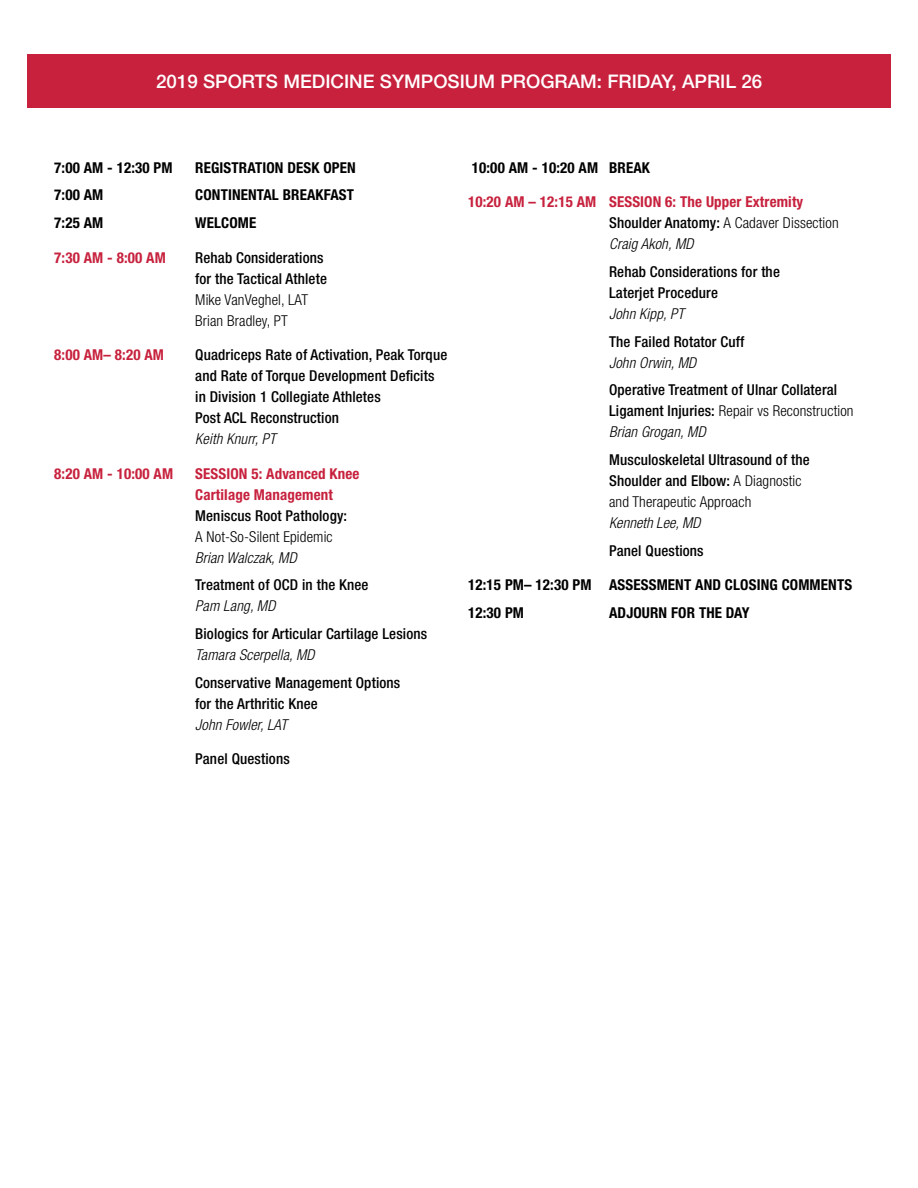
<style>
.page{position:relative;width:918px;height:1188px;background:#fff}
.page>*{position:absolute;margin:0;border:0;box-sizing:border-box;transform-origin:0 0}
.t1{font:500 18.75px "Helvetica Neue LT Std";color:#fff}
.t2{font:500 condensed 15px/21px "Helvetica Neue LT Std";letter-spacing:.01em;color:#000}
.t3{font:700 condensed 15px/21px "Helvetica Neue LT Std";letter-spacing:.01em;color:#c7213d}
.t4{font:700 condensed 15px/27.8px "Helvetica Neue LT Std";letter-spacing:.01em;color:#000}
.t5{font:italic 300 condensed 15px "Helvetica Neue LT Std";letter-spacing:.01em;color:#000}
.t6{font:300 condensed 15px/21px "Helvetica Neue LT Std";letter-spacing:.01em;color:#000}
.s1{font-weight:500;color:#000}
.s2{font-weight:300;color:#000}
.s3{font-weight:300;font-style:italic;color:#000}
.s4{font-weight:300}
.s5{font-weight:300;font-style:italic}
</style>
<div class="page">
<div style="left:27px;top:54px;width:864px;height:54px;background:#c7213d"></div>
<p class="t1" style="left:156px;top:70px;width:608px">2019 SPORTS MEDICINE SYMPOSIUM PROGRAM: FRIDAY, APRIL 26</p>
<p class="t4" style="left:54px;top:153px;width:120px">7:00 AM - 12:30 PM</p>
<p class="t4" style="left:195px;top:153px;width:162px">REGISTRATION DESK OPEN</p>
<p class="t4" style="left:54px;top:181px;width:51px">7:00 AM</p>
<p class="t4" style="left:195px;top:181px;width:160px">CONTINENTAL BREAKFAST</p>
<p class="t4" style="left:54px;top:209px;width:51px">7:25 AM</p>
<p class="t4" style="left:195px;top:209px;width:63px">WELCOME</p>
<p class="t3" style="left:54px;top:247px;width:113px">7:30 AM - 8:00 AM</p>
<p class="t2" style="left:195px;top:247px;width:133px">Rehab Considerations for the Tactical Athlete</p>
<p class="t6" style="left:195px;top:289px;width:114px">Mike VanVeghel, LAT<br>Brian Bradley, PT</p>
<p class="t3" style="left:54px;top:344px;width:111px">8:00 AM– 8:20 AM</p>
<p class="t2" style="left:195px;top:344px;width:254px">Quadriceps Rate of Activation, Peak Torque and Rate of Torque Development Deficits in Division 1 Collegiate Athletes<br>Post ACL Reconstruction</p>
<p class="t5" style="left:195px;top:430px;width:82px">Keith Knurr, PT</p>
<p class="t3" style="left:54px;top:463px;width:120px">8:20 AM - 10:00 AM</p>
<p class="t3" style="left:195px;top:463px;width:166px">SESSION 5: Advanced Knee<br>Cartilage Management</p>
<p class="t2" style="left:195px;top:505px;width:153px">Meniscus Root Pathology:</p>
<p class="t6" style="left:195px;top:526px;width:139px">A Not-So-Silent Epidemic</p>
<p class="t5" style="left:195px;top:549px;width:103px">Brian Walczak, MD</p>
<p class="t2" style="left:195px;top:574px;width:175px">Treatment of OCD in the Knee</p>
<p class="t5" style="left:195px;top:598px;width:82px">Pam Lang, MD</p>
<p class="t2" style="left:195px;top:623px;width:234px">Biologics for Articular Cartilage Lesions</p>
<p class="t5" style="left:195px;top:646px;width:121px">Tamara Scerpella, MD</p>
<p class="t2" style="left:195px;top:672px;width:207px">Conservative Management Options for the Arthritic Knee</p>
<p class="t5" style="left:195px;top:716px;width:93px">John Fowler, LAT</p>
<p class="t2" style="left:195px;top:748px;width:96px">Panel Questions</p>
<p class="t4" style="left:472px;top:153px;width:180px">10:00 AM - 10:20 AM BREAK</p>
<p class="t3" style="left:609px;top:191px;width:231px;text-indent:-141px">10:20 AM – 12:15 AM SESSION 6: The Upper Extremity<br><span class="s1">Shoulder Anatomy:</span> <span class="s2">A Cadaver Dissection<br></span><span class="s3">Craig Akoh, MD</span></p>
<p class="t2" style="left:609px;top:261px;width:172px">Rehab Considerations for the<br>Laterjet Procedure</p>
<p class="t5" style="left:609px;top:305px;width:76px">John Kipp, PT</p>
<p class="t2" style="left:609px;top:331px;width:137px">The Failed Rotator Cuff</p>
<p class="t5" style="left:609px;top:354px;width:89px">John Orwin, MD</p>
<p class="t2" style="left:609px;top:379px;width:246px">Operative Treatment of Ulnar Collateral<br>Ligament Injuries: <span class="s4">Repair vs Reconstruction<br></span><span class="s5">Brian Grogan, MD</span></p>
<p class="t2" style="left:609px;top:449px;width:202px">Musculoskeletal Ultrasound of the<br>Shoulder and Elbow: <span class="s4">A Diagnostic and Therapeutic Approach</span></p>
<p class="t5" style="left:609px;top:514px;width:93px">Kenneth Lee, MD</p>
<p class="t2" style="left:609px;top:540px;width:96px">Panel Questions</p>
<p class="t4" style="left:468px;top:571px;width:386px">12:15 PM– 12:30 PM ASSESSMENT AND CLOSING COMMENTS<br>12:30 PM</p>
<p class="t4" style="left:609px;top:599px;width:142px">ADJOURN FOR THE DAY</p>
</div>
